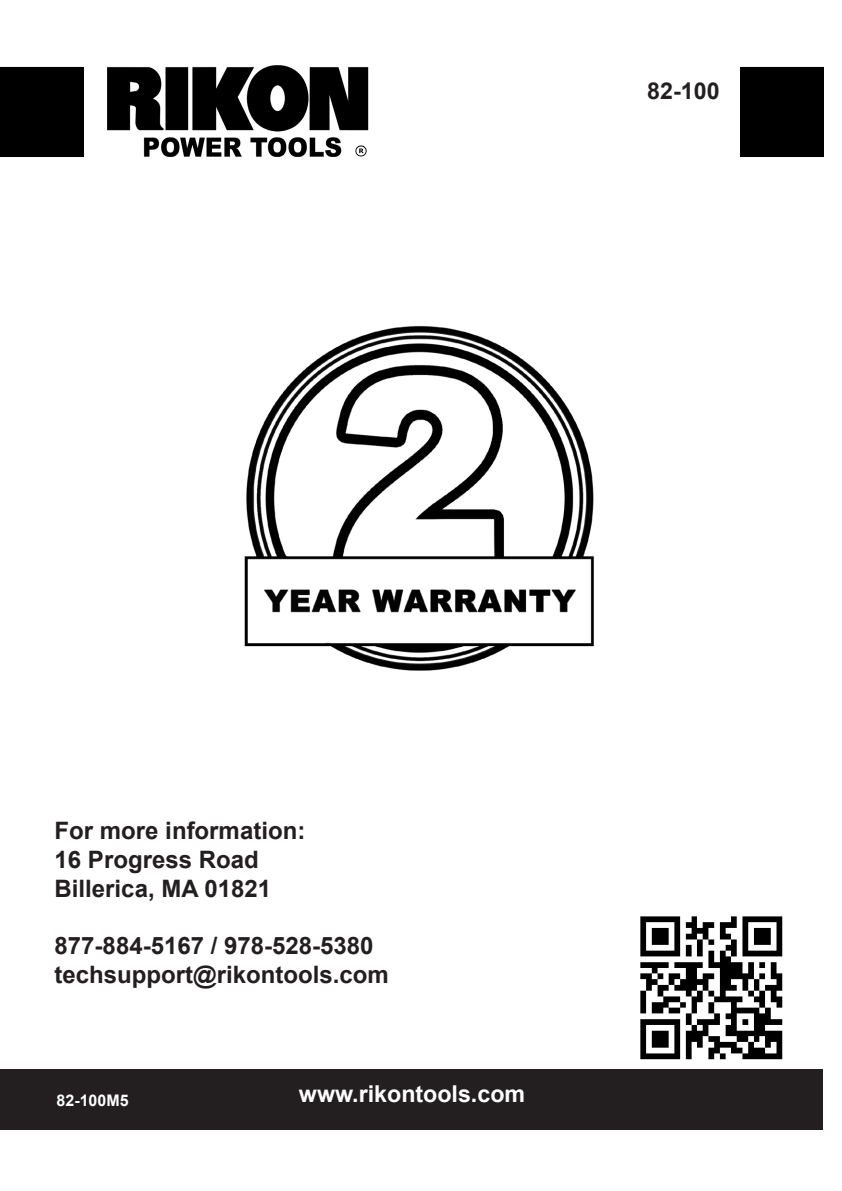
<style>
.page{position:relative;width:842px;height:1191px;background:#fff}
.page>*{position:absolute;margin:0;border:0;box-sizing:border-box;transform-origin:0 0}
.t1{font:700 24px "Arial";color:#231f20}
.t2{font:700 23.2px "Arial";color:#fff}
.t3{font:700 23.2px "Arial";color:#231f20}
.t4{font:700 16px "Arial";color:#fff}
</style>
<div class="page">
<div style="left:0;top:1069px;width:822px;height:61px;background:#231f20"></div>
<img style="left:0;top:65px;width:823px;height:92px">
<svg style="left:356px;top:146px;width:11px;height:11px"></svg>
<img style="left:244px;top:325px;width:350px;height:346px">
<img style="left:640px;top:916px;width:143px;height:144px">
<p class="t3" style="left:647px;top:74px;width:74px">82-100</p>
<p class="t1" style="left:55px;top:813px;width:252px">For more information:</p>
<p class="t1" style="left:55px;top:842px;width:206px">16 Progress Road</p>
<p class="t1" style="left:55px;top:871px;width:218px">Billerica, MA 01821</p>
<p class="t1" style="left:55px;top:929px;width:320px">877-884-5167 / 978-528-5380</p>
<p class="t1" style="left:55px;top:957px;width:336px">techsupport@rikontools.com</p>
<p class="t4" style="left:57px;top:1088px;width:74px">82-100M5</p>
<p class="t2" style="left:299px;top:1077px;width:228px">www.rikontools.com</p>
</div>
